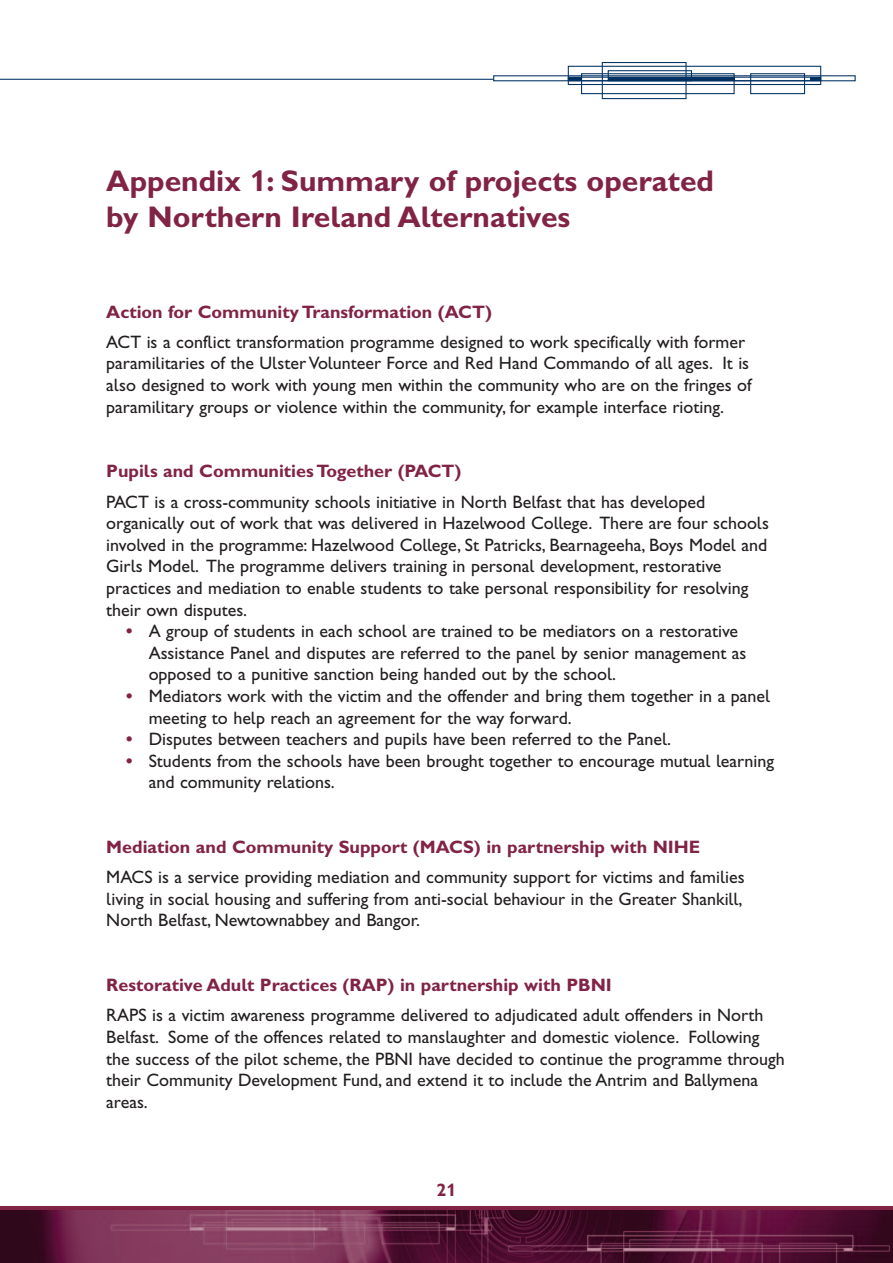
<style>
.page{position:relative;width:893px;height:1263px;background:#fff}
.page>*{position:absolute;margin:0;border:0;box-sizing:border-box;transform-origin:0 0}
.t1{font:30px/36px "Gill Sans Hta Bold Plain";color:#812345}
.t2{font:18px/21.6px "Gill Sans Hta";color:#231f20}
.t3{font:18px "Gill Sans Hta Bold Plain";color:#812345}
.s1{font-family:"Gill Sans Hta Bold Plain";color:#812345}
</style>
<div class="page">
<svg style="left:0;top:1206px;width:893px;height:5px;background:#7a2244"></svg>
<img style="left:0;top:1211px;width:893px;height:52px">
<div style="left:602px;top:62px;width:84px;height:37px;border:1px solid #003163"></div>
<div style="left:568px;top:66px;width:253px;height:19px;border:1px solid #003163"></div>
<div style="left:750px;top:73px;width:55px;height:21px;border:1px solid #003163"></div>
<div style="left:581px;top:73px;width:154px;height:21px;border:1px solid #003163"></div>
<div style="left:568px;top:77px;width:253px;height:4px;border:1px solid #003163"></div>
<div style="left:608px;top:70px;width:84px;height:11px;border:1px solid #003163"></div>
<hr style="left:568px;top:77px;width:14px;height:4px;background:#003163">
<hr style="left:608px;top:77px;width:126px;height:4px;background:#003163">
<hr style="left:810px;top:77px;width:11px;height:4px;background:#003163">
<hr style="left:0;top:79px;width:494px;height:1px;background:#003163">
<h1 class="t1" style="left:106px;top:166px;width:609px">Appendix 1: Summary of projects operated by Northern Ireland Alternatives</h1>
<p class="t3" style="left:106px;top:305px;width:387px">Action for Community Transformation (ACT)</p>
<p class="t2" style="left:106px;top:333px;width:647px">ACT is a conflict transformation programme designed to work specifically with former paramilitaries of the Ulster Volunteer Force and Red Hand Commando of all ages. It is also designed to work with young men within the community who are on the fringes of paramilitary groups or violence within the community, for example interface rioting.</p>
<p class="t3" style="left:106px;top:465px;width:357px">Pupils and Communities Together (PACT)</p>
<p class="t2" style="left:106px;top:492px;width:664px">PACT is a cross-community schools initiative in North Belfast that has developed organically out of work that was delivered in Hazelwood College. There are four schools involved in the programme: Hazelwood College, St Patricks, Bearnageeha, Boys Model and Girls Model. The programme delivers training in personal development, restorative practices and mediation to enable students to take personal responsibility for resolving their own disputes.</p>
<p class="t2" style="left:149px;top:622px;width:599px;text-indent:-22px"><span class="s1">•</span> A group of students in each school are trained to be mediators on a restorative<br>Assistance Panel and disputes are referred to the panel by senior management as opposed to a punitive sanction being handed out by the school.</p>
<p class="t2" style="left:149px;top:687px;width:623px;text-indent:-22px"><span class="s1">•</span> Mediators work with the victim and the offender and bring them together in a panel meeting to help reach an agreement for the way forward.</p>
<p class="t2" style="left:126px;top:730px;width:546px"><span class="s1">•</span> Disputes between teachers and pupils have been referred to the Panel.</p>
<p class="t2" style="left:149px;top:752px;width:627px;text-indent:-22px"><span class="s1">•</span> Students from the schools have been brought together to encourage mutual learning and community relations.</p>
<p class="t3" style="left:106px;top:841px;width:595px">Mediation and Community Support (MACS) in partnership with NIHE</p>
<p class="t2" style="left:106px;top:868px;width:640px">MACS is a service providing mediation and community support for victims and families living in social housing and suffering from anti-social behaviour in the Greater Shankill,<br>North Belfast, Newtownabbey and Bangor.</p>
<p class="t3" style="left:106px;top:979px;width:507px">Restorative Adult Practices (RAP) in partnership with PBNI</p>
<p class="t2" style="left:106px;top:1006px;width:680px">RAPS is a victim awareness programme delivered to adjudicated adult offenders in North Belfast. Some of the offences related to manslaughter and domestic violence. Following the success of the pilot scheme, the PBNI have decided to continue the programme through their Community Development Fund, and extend it to include the Antrim and Ballymena areas.</p>
<p class="t3" style="left:437px;top:1184px;width:21px">21</p>
</div>
